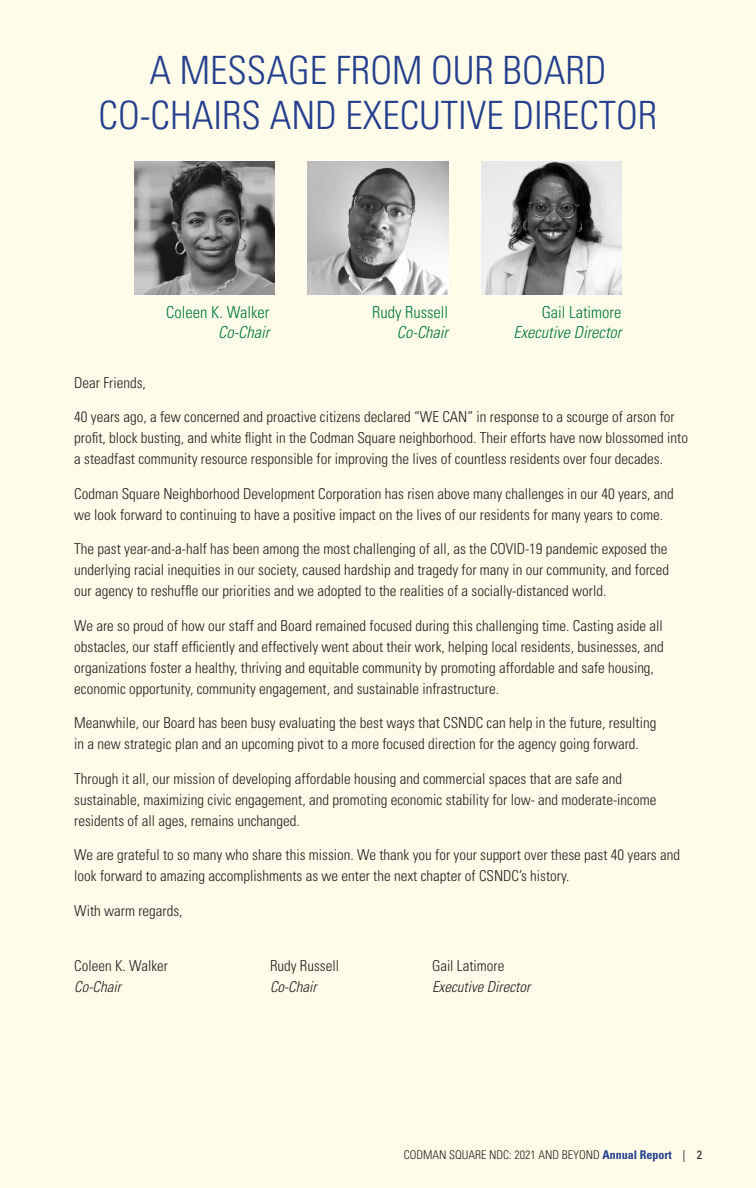
<style>
.page{position:relative;width:756px;height:1188px;background:#fffde9}
.page>*{position:absolute;margin:0;border:0;box-sizing:border-box;transform-origin:0 0}
.t1{font:300 condensed 39px/45px "Univers";color:#253f8e;text-align:center}
.t2{font:300 condensed 16.5px/19.5px "Univers";color:#00763d;text-align:right}
.t3{font:italic 300 condensed 16.5px/19.5px "Univers";color:#00763d;text-align:right}
.t4{font:300 condensed 15px/21px "Univers";color:#231f20}
.t5{font:italic 300 condensed 15px "Univers";color:#231f20}
.t6{font:300 condensed 12px "Univers";color:#231f20}
.s1{font-style:italic}
.s2{font-style:normal}
.s3{font-weight:700;color:#253f8e}
.s4{font-family:"Minion Pro";font-weight:400;font-stretch:normal}
.s5{font-weight:400}
</style>
<div class="page">
<img style="left:308px;top:162px;width:140px;height:133px">
<img style="left:481px;top:162px;width:141px;height:133px">
<img style="left:134px;top:162px;width:140px;height:133px">
<p class="t1" style="left:99px;top:48px;width:560px">A MESSAGE FROM OUR BOARD<br>CO-CHAIRS AND EXECUTIVE DIRECTOR</p>
<p class="t2" style="left:166px;top:303px;width:105px">Coleen K. Walker<br><span class="s1">Co-Chair</span></p>
<p class="t2" style="left:372px;top:303px;width:78px">Rudy Russell<br><span class="s1">Co-Chair</span></p>
<p class="t3" style="left:513px;top:303px;width:110px"><span class="s2">Gail Latimore<br></span>Executive Director</p>
<p class="t4" style="left:74px;top:372px;width:73px">Dear Friends,</p>
<p class="t4" style="left:74px;top:407px;width:615px">40 years ago, a few concerned and proactive citizens declared “WE CAN” in response to a scourge of arson for profit, block busting, and white flight in the Codman Square neighborhood. Their efforts have now blossomed into a steadfast community resource responsible for improving the lives of countless residents over four decades.</p>
<p class="t4" style="left:74px;top:483px;width:601px">Codman Square Neighborhood Development Corporation has risen above many challenges in our 40 years, and we look forward to continuing to have a positive impact on the lives of our residents for many years to come.</p>
<p class="t4" style="left:74px;top:539px;width:596px;text-align:justify">The past year-and-a-half has been among the most challenging of all, as the COVID-19 pandemic exposed the underlying racial inequities in our society, caused hardship and tragedy for many in our community, and forced our agency to reshuffle our priorities and we adopted to the realities of a socially-distanced world.</p>
<p class="t4" style="left:74px;top:615px;width:591px">We are so proud of how our staff and Board remained focused during this challenging time. Casting aside all obstacles, our staff efficiently and effectively went about their work, helping local residents, businesses, and organizations foster a healthy, thriving and equitable community by promoting affordable and safe housing, economic opportunity, community engagement, and sustainable infrastructure.</p>
<p class="t4" style="left:74px;top:713px;width:584px">Meanwhile, our Board has been busy evaluating the best ways that CSNDC can help in the future, resulting in a new strategic plan and an upcoming pivot to a more focused direction for the agency going forward.</p>
<p class="t4" style="left:74px;top:768px;width:584px">Through it all, our mission of developing affordable housing and commercial spaces that are safe and sustainable, maximizing civic engagement, and promoting economic stability for low- and moderate-income residents of all ages, remains unchanged.</p>
<p class="t4" style="left:74px;top:845px;width:607px">We are grateful to so many who share this mission. We thank you for your support over these past 40 years and look forward to amazing accomplishments as we enter the next chapter of CSNDC’s history.</p>
<p class="t4" style="left:74px;top:900px;width:110px">With warm regards,</p>
<p class="t4" style="left:74px;top:956px;width:95px">Coleen K. Walker</p>
<p class="t4" style="left:270px;top:956px;width:71px">Rudy Russell</p>
<p class="t4" style="left:432px;top:956px;width:74px">Gail Latimore</p>
<p class="t5" style="left:74px;top:978px;width:48px">Co-Chair</p>
<p class="t5" style="left:270px;top:978px;width:48px">Co-Chair</p>
<p class="t5" style="left:432px;top:978px;width:100px">Executive Director</p>
<p class="t6" style="left:404px;top:1148px;width:300px">CODMAN SQUARE NDC: 2021 AND BEYOND <span class="s3">Annual Report</span> <span class="s4">|</span> <span class="s5">2</span></p>
</div>
